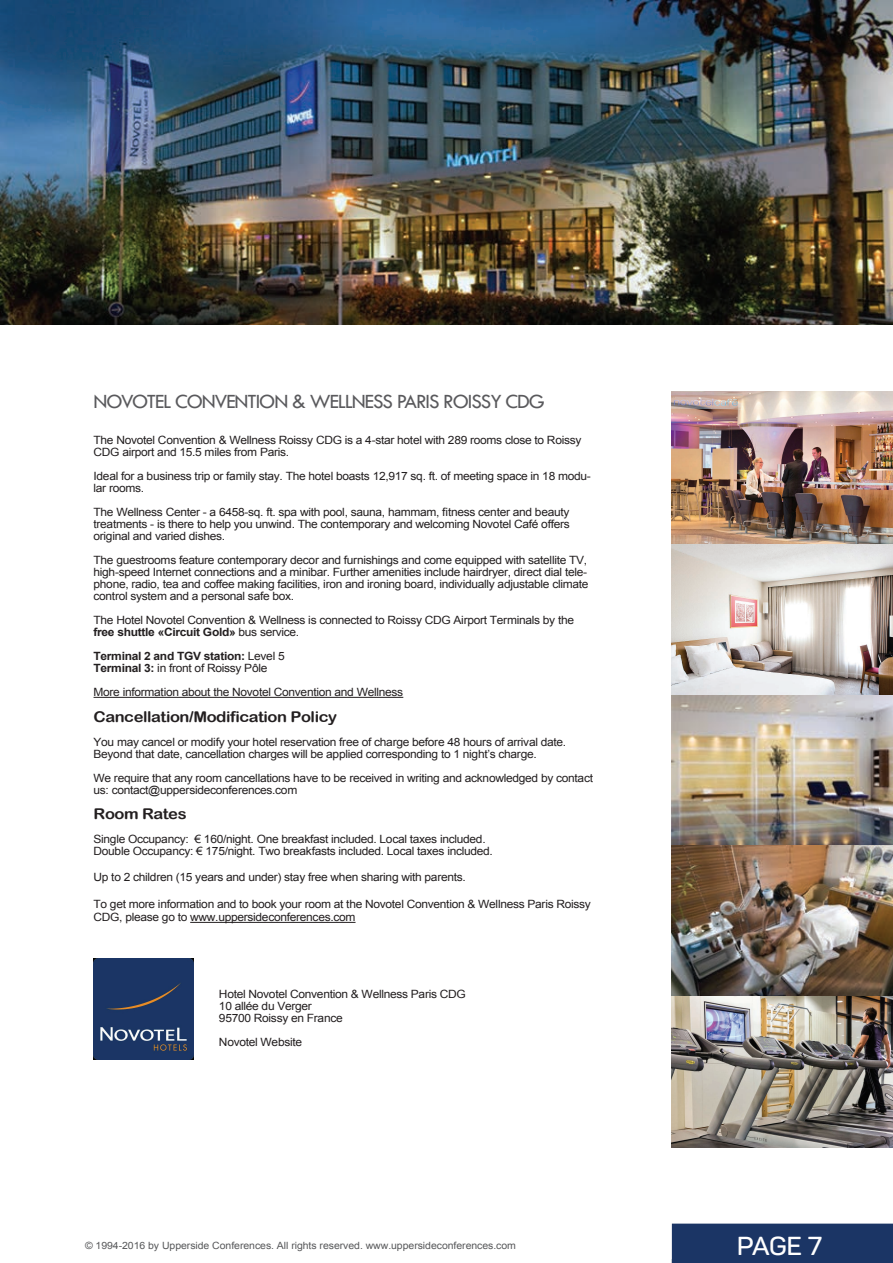
<style>
.page{position:relative;width:893px;height:1263px;background:#fff}
.page>*{position:absolute;margin:0;border:0;box-sizing:border-box;transform-origin:0 0}
.t1{font:600 25.65px "Panton";color:#fff;scale:1.05 1}
.t2{font:600 24.3px "Panton";letter-spacing:-.025em;color:#fff;scale:1.11 1}
.t3{font:21px "Tw Cen";letter-spacing:-.05em;color:#5a5a5d}
.t4{font:14.85px "Arial Rounded MT Bold";letter-spacing:-.025em;color:#231f20;scale:1.11 1}
.t5{font:11.4px/12px "Arial";letter-spacing:-.025em;color:#231f20;scale:1.05 1}
.t6{font:700 11.4px/12px "Arial";letter-spacing:-.025em;color:#231f20;scale:1.05 1}
.t7{font:10.05px "Arial";letter-spacing:-.005em;color:#57585a;scale:1.05 1}
.s1{font-weight:700}
.s2{font-weight:400}
</style>
<div class="page">
<img style="left:94px;top:959px;width:100px;height:100px">
<hr style="left:94px;top:697px;width:309px;height:1px;background:#231f20">
<hr style="left:190px;top:922px;width:166px;height:1px;background:#231f20">
<img style="left:672px;top:392px;width:221px;height:756px">
<div style="left:672px;top:1223px;width:221px;height:40px;background:#1b3565"></div>
<img style="left:0;top:0;width:893px;height:324px">
<h3 class="t3" style="left:94px;top:389px;width:453px">NOVOTEL CONVENTION &amp; WELLNESS PARIS ROISSY CDG</h3>
<p class="t5" style="left:94px;top:434px;width:466px">The Novotel Convention &amp; Wellness Roissy CDG is a 4-star hotel with 289 rooms close to Roissy<br>CDG airport and 15.5 miles from Paris.</p>
<p class="t5" style="left:94px;top:470px;width:475px">Ideal for a business trip or family stay. The hotel boasts 12,917 sq. ft. of meeting space in 18 modu&shy;lar rooms.</p>
<p class="t5" style="left:94px;top:506px;width:455px;text-align:justify">The Wellness Center - a 6458-sq. ft. spa with pool, sauna, hammam, fitness center and beauty treatments - is there to help you unwind. The contemporary and welcoming Novotel Café offers original and varied dishes.</p>
<p class="t5" style="left:94px;top:554px;width:473px">The guestrooms feature contemporary decor and furnishings and come equipped with satellite TV, high-speed Internet connections and a minibar. Further amenities include hairdryer, direct dial tele&shy;phone, radio, tea and coffee making facilities, iron and ironing board, individually adjustable climate control system and a personal safe box.</p>
<p class="t5" style="left:94px;top:614px;width:459px">The Hotel Novotel Convention &amp; Wellness is connected to Roissy CDG Airport Terminals by the <span class="s1">free shuttle «Circuit Gold»</span> bus service.</p>
<p class="t6" style="left:94px;top:650px;width:184px">Terminal 2 and TGV station: <span class="s2">Level 5<br></span>Terminal 3: <span class="s2">in front of Roissy Pôle</span></p>
<p class="t5" style="left:94px;top:686px;width:296px">More information about the Novotel Convention and Wellness</p>
<h3 class="t4" style="left:94px;top:708px;width:221px">Cancellation/Modification Policy</h3>
<p class="t5" style="left:94px;top:736px;width:452px">You may cancel or modify your hotel reservation free of charge before 48 hours of arrival date.<br>Beyond that date, cancellation charges will be applied corresponding to 1 night’s charge.</p>
<p class="t5" style="left:94px;top:772px;width:477px">We require that any room cancellations have to be received in writing and acknowledged by contact us: contact@uppersideconferences.com</p>
<h3 class="t4" style="left:94px;top:805px;width:85px">Room Rates</h3>
<p class="t5" style="left:94px;top:833px;width:382px">Single Occupancy: € 160/night. One breakfast included. Local taxes included.<br>Double Occupancy: € 175/night. Two breakfasts included. Local taxes included.</p>
<p class="t5" style="left:94px;top:871px;width:356px">Up to 2 children (15 years and under) stay free when sharing with parents.</p>
<p class="t5" style="left:94px;top:897px;width:475px;line-height:13.5px">To get more information and to book your room at the Novotel Convention &amp; Wellness Paris Roissy<br>CDG, please go to www.uppersideconferences.com</p>
<p class="t5" style="left:219px;top:988px;width:237px">Hotel Novotel Convention &amp; Wellness Paris CDG<br>10 allée du Verger<br>95700 Roissy en France</p>
<p class="t5" style="left:219px;top:1036px;width:81px">Novotel Website</p>
<p class="t7" style="left:85px;top:1239px;width:412px">© 1994-2016 by Upperside Conferences. All rights reserved. www.uppersideconferences.com</p>
<h1 class="t1" style="left:737px;top:1230px;width:83px">PAGE 7</h1>
<p class="t7" style="left:85px;top:1236px;width:412px">© 1994-2016 by Upperside Conferences. All rights reserved. www.uppersideconferences.com</p>
<h2 class="t2" style="left:705px;top:1230px;width:141px">TRACKS 1 + 2</h2>
</div>
